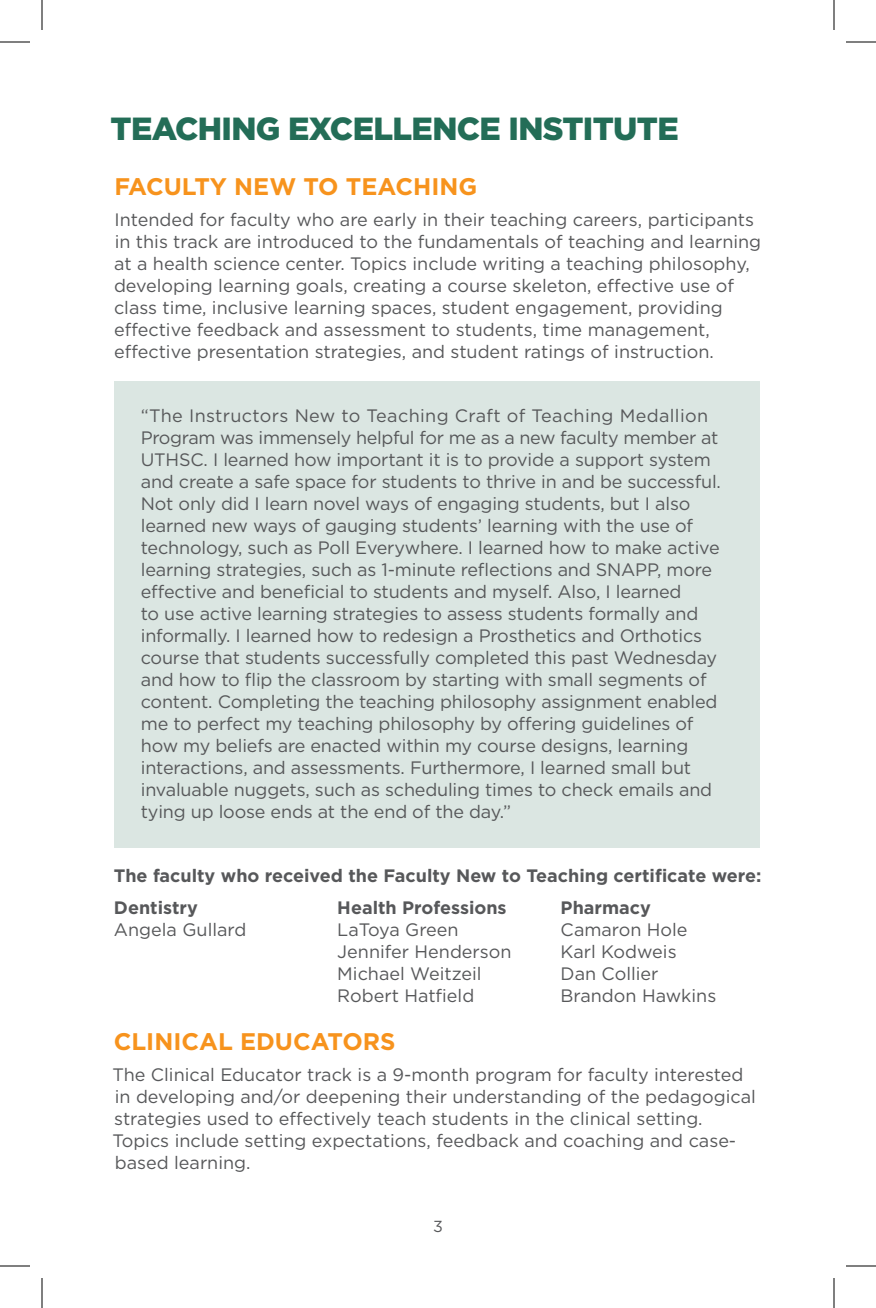
<style>
.page{position:relative;width:876px;height:1308px;background:#fff}
.page>*{position:absolute;margin:0;border:0;box-sizing:border-box;transform-origin:0 0}
.t1{font:900 32px "Gotham";letter-spacing:-.02em;color:#236d57}
.t2{font:700 24px "Gotham";color:#f7931d}
.t3{font:18px/22px "Gotham";letter-spacing:-.01em;color:#57585a}
.t4{font:700 18px "Gotham";color:#57585a}
.t5{font:16px "Gotham";color:#57585a}
</style>
<div class="page">
<div style="left:114px;top:381px;width:646px;height:466px;background:#dbe6e2"></div>
<hr style="left:0;top:42px;width:30px;height:1px;background:#000">
<hr style="left:846px;top:42px;width:30px;height:1px;background:#000">
<hr style="left:0;top:1266px;width:30px;height:1px;background:#000">
<hr style="left:846px;top:1266px;width:30px;height:1px;background:#000">
<hr style="left:42px;top:0;width:1px;height:30px;background:#000">
<hr style="left:42px;top:1278px;width:1px;height:30px;background:#000">
<hr style="left:834px;top:0;width:1px;height:30px;background:#000">
<hr style="left:834px;top:1278px;width:1px;height:30px;background:#000">
<h1 class="t1" style="left:111px;top:106px;width:570px">TEACHING EXCELLENCE INSTITUTE</h1>
<h2 class="t2" style="left:114px;top:171px;width:364px">FACULTY NEW TO TEACHING</h2>
<p class="t3" style="left:114px;top:209px;width:649px">Intended for faculty who are early in their teaching careers, participants in this track are introduced to the fundamentals of teaching and learning at a health science center. Topics include writing a teaching philosophy, developing learning goals, creating a course skeleton, effective use of class time, inclusive learning spaces, student engagement, providing effective feedback and assessment to students, time management, effective presentation strategies, and student ratings of instruction.</p>
<p class="t3" style="left:141px;top:404px;width:582px">“The Instructors New to Teaching Craft of Teaching Medallion Program was immensely helpful for me as a new faculty member at UTHSC. I learned how important it is to provide a support system and create a safe space for students to thrive in and be successful.<br>Not only did I learn novel ways of engaging students, but I also learned new ways of gauging students’ learning with the use of technology, such as Poll Everywhere. I learned how to make active learning strategies, such as 1-minute reflections and SNAPP, more effective and beneficial to students and myself. Also, I learned<br>to use active learning strategies to assess students formally and informally. I learned how to redesign a Prosthetics and Orthotics course that students successfully completed this past Wednesday and how to flip the classroom by starting with small segments of content. Completing the teaching philosophy assignment enabled me to perfect my teaching philosophy by offering guidelines of how my beliefs are enacted within my course designs, learning interactions, and assessments. Furthermore, I learned small but invaluable nuggets, such as scheduling times to check emails and tying up loose ends at the end of the day.”</p>
<p class="t4" style="left:114px;top:864px;width:649px">The faculty who received the Faculty New to Teaching certificate were:</p>
<p class="t4" style="left:114px;top:896px;width:85px">Dentistry</p>
<p class="t3" style="left:114px;top:918px;width:134px">Angela Gullard</p>
<p class="t4" style="left:337px;top:896px;width:171px">Health Professions</p>
<p class="t3" style="left:337px;top:918px;width:176px">LaToya Green<br>Jennifer Henderson<br>Michael Weitzeil<br>Robert Hatfield</p>
<p class="t4" style="left:561px;top:896px;width:92px">Pharmacy</p>
<p class="t3" style="left:561px;top:918px;width:157px">Camaron Hole<br>Karl Kodweis<br>Dan Collier<br>Brandon Hawkins</p>
<h2 class="t2" style="left:114px;top:1025px;width:283px">CLINICAL EDUCATORS</h2>
<p class="t3" style="left:112px;top:1063px;width:645px">The Clinical Educator track is a 9-month program for faculty interested in developing and/or deepening their understanding of the pedagogical strategies used to effectively teach students in the clinical setting.<br>Topics include setting expectations, feedback and coaching and case&shy;based learning.</p>
<p class="t5" style="left:433px;top:1217px;width:11px">3</p>
</div>
